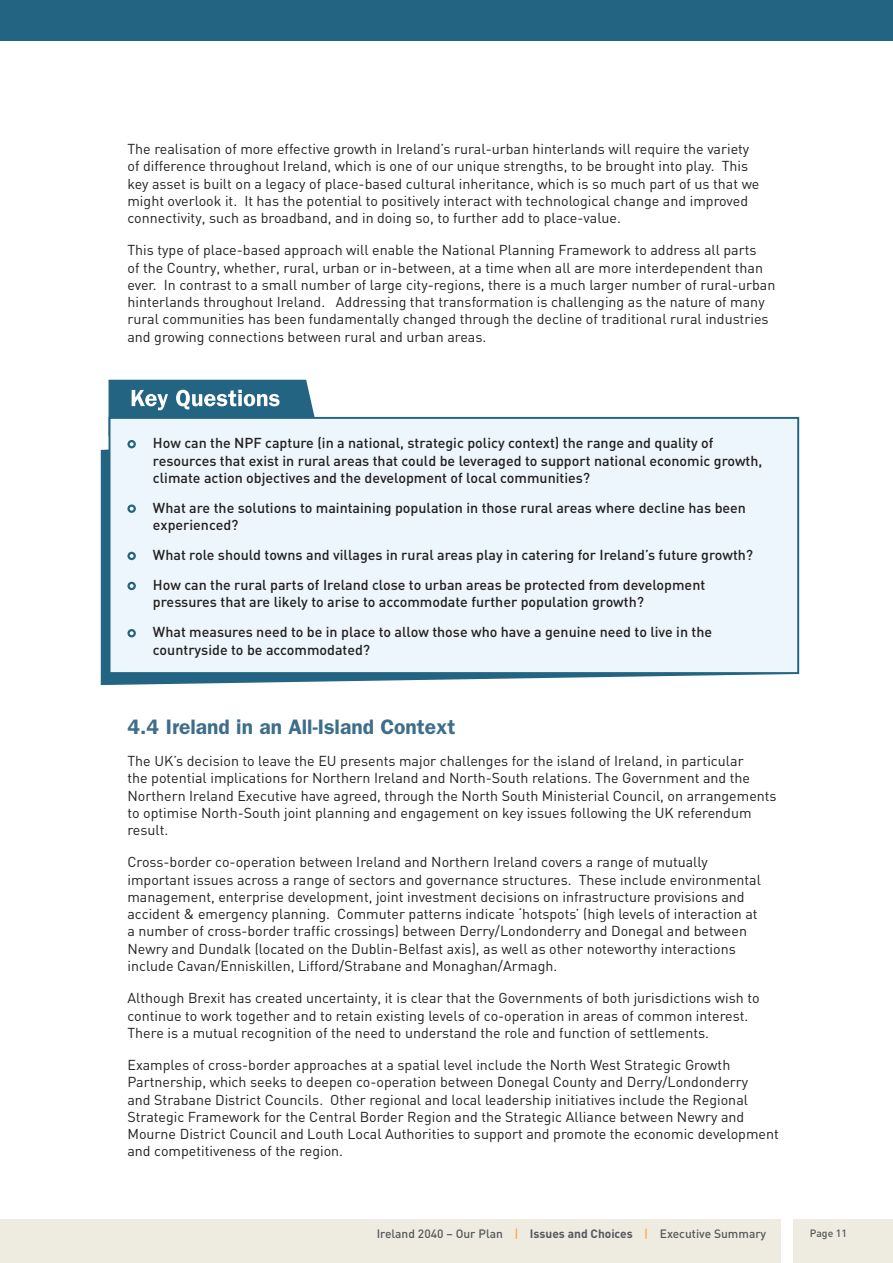
<style>
.page{position:relative;width:893px;height:1263px;background:#fff}
.page>*{position:absolute;margin:0;border:0;box-sizing:border-box;transform-origin:0 0}
.Subhead{font:600 21px "Franklin Gothic LT";color:#3e6e8b}
.indented_text{font:14.25px/17.2px "DIN";color:#231f20}
.Paragraph_Style_2{font:500 14.25px/17.2px "DIN";color:#231f20}
.t1{font:500 12px "DIN";color:#57585a}
.t2{font:500 10.5px "DIN";color:#57585a}
.s1{color:#f9a64a}
.s2{font-weight:700}
</style>
<div class="page">
<svg style="left:101px;top:419px;width:698px;height:266px;fill:#246483"></svg>
<div style="left:109px;top:417px;width:690px;height:257px;background:#ecf6fc;border:2px solid #246483"></div>
<div style="left:0;top:0;width:893px;height:40px;background:#246483"></div>
<svg style="left:109px;top:380px;width:210px;height:67px"></svg>
<div style="left:127px;top:440px;width:9px;height:8px;border:2px solid #246483;border-radius:50%"></div>
<div style="left:127px;top:504px;width:9px;height:9px;border:2px solid #246483;border-radius:50%"></div>
<div style="left:127px;top:552px;width:9px;height:8px;border:2px solid #246483;border-radius:50%"></div>
<div style="left:127px;top:582px;width:9px;height:8px;border:2px solid #246483;border-radius:50%"></div>
<div style="left:127px;top:629px;width:9px;height:8px;border:2px solid #246483;border-radius:50%"></div>
<div style="left:0;top:1219px;width:893px;height:44px;background:#eeece1"></div>
<div style="left:782px;top:1219px;width:11px;height:44px;background:#fff"></div>
<p class="indented_text" style="left:127px;top:140px;width:634px">The realisation of more effective growth in Ireland’s rural-urban hinterlands will require the variety of difference throughout Ireland, which is one of our unique strengths, to be brought into play. This key asset is built on a legacy of place-based cultural inheritance, which is so much part of us that we might overlook it. It has the potential to positively interact with technological change and improved connectivity, such as broadband, and in doing so, to further add to place-value.</p>
<p class="indented_text" style="left:127px;top:241px;width:649px">This type of place-based approach will enable the National Planning Framework to address all parts<br>of the Country, whether, rural, urban or in-between, at a time when all are more interdependent than ever. In contrast to a small number of large city-regions, there is a much larger number of rural-urban hinterlands throughout Ireland. Addressing that transformation is challenging as the nature of many rural communities has been fundamentally changed through the decline of traditional rural industries and growing connections between rural and urban areas.</p>
<p class="Paragraph_Style_2" style="left:153px;top:434px;width:611px">How can the NPF capture (in a national, strategic policy context) the range and quality of resources that exist in rural areas that could be leveraged to support national economic growth, climate action objectives and the development of local communities?</p>
<p class="Paragraph_Style_2" style="left:153px;top:499px;width:595px">What are the solutions to maintaining population in those rural areas where decline has been experienced?</p>
<p class="Paragraph_Style_2" style="left:153px;top:546px;width:602px">What role should towns and villages in rural areas play in catering for Ireland’s future growth?</p>
<p class="Paragraph_Style_2" style="left:153px;top:576px;width:554px">How can the rural parts of Ireland close to urban areas be protected from development pressures that are likely to arise to accommodate further population growth?</p>
<p class="Paragraph_Style_2" style="left:153px;top:623px;width:561px">What measures need to be in place to allow those who have a genuine need to live in the countryside to be accommodated?</p>
<p class="Subhead" style="left:127px;top:714px;width:330px">4.4 Ireland in an All-Island Context</p>
<p class="indented_text" style="left:127px;top:752px;width:651px">The UK’s decision to leave the EU presents major challenges for the island of Ireland, in particular<br>the potential implications for Northern Ireland and North-South relations. The Government and the Northern Ireland Executive have agreed, through the North South Ministerial Council, on arrangements to optimise North-South joint planning and engagement on key issues following the UK referendum result.</p>
<p class="indented_text" style="left:127px;top:853px;width:635px">Cross-border co-operation between Ireland and Northern Ireland covers a range of mutually important issues across a range of sectors and governance structures. These include environmental management, enterprise development, joint investment decisions on infrastructure provisions and accident &amp; emergency planning. Commuter patterns indicate ‘hotspots’ (high levels of interaction at a number of cross-border traffic crossings) between Derry/Londonderry and Donegal and between Newry and Dundalk (located on the Dublin-Belfast axis), as well as other noteworthy interactions include Cavan/Enniskillen, Lifford/Strabane and Monaghan/Armagh.</p>
<p class="indented_text" style="left:127px;top:989px;width:634px">Although Brexit has created uncertainty, it is clear that the Governments of both jurisdictions wish to continue to work together and to retain existing levels of co-operation in areas of common interest.<br>There is a mutual recognition of the need to understand the role and function of settlements.</p>
<p class="indented_text" style="left:127px;top:1056px;width:653px">Examples of cross-border approaches at a spatial level include the North West Strategic Growth Partnership, which seeks to deepen co-operation between Donegal County and Derry/Londonderry<br>and Strabane District Councils. Other regional and local leadership initiatives include the Regional Strategic Framework for the Central Border Region and the Strategic Alliance between Newry and Mourne District Council and Louth Local Authorities to support and promote the economic development and competitiveness of the region.</p>
<p class="t1" style="left:377px;top:1226px;width:391px">Ireland 2040 – Our Plan <span class="s1">|</span> <span class="s2">Issues and Choices</span> <span class="s1">|</span> Executive Summary</p>
<p class="t2" style="left:810px;top:1226px;width:39px">Page 11</p>
</div>
